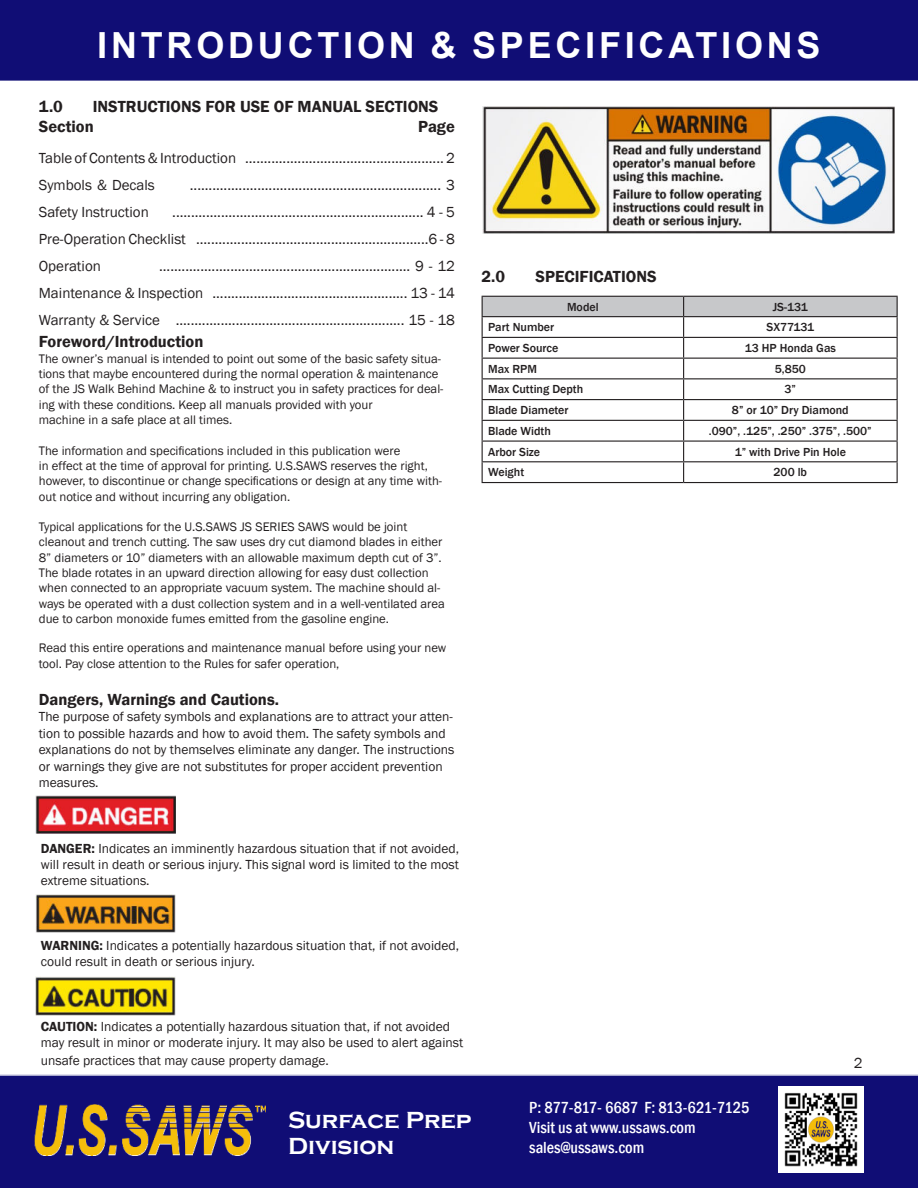
<style>
.page{position:relative;width:918px;height:1188px;background:#fff}
.page>*{position:absolute;margin:0;border:0;box-sizing:border-box;transform-origin:0 0}
.t1{font:700 36px "Arial";letter-spacing:.105em;color:#fff}
.t2{font:700 24px/25.3px "Copperplate Gothic";color:#fff}
.t3{font:600 16.5px/19.8px "Franklin Gothic";color:#231f20}
.t4{font:500 condensed 16.5px/19.8px "Franklin Gothic";color:#fff}
.t5{font:15px/27px "Franklin Gothic";color:#231f20;text-align:justify}
.t6{font:13.5px/16.5px "Franklin Gothic";color:#231f20}
.t7{font:12.75px/15.3px "Franklin Gothic";color:#231f20}
.t8{font:500 12px "Franklin Gothic";color:#231f20}
.s1{font-weight:600}
</style>
<div class="page">
<div style="left:0;top:0;width:918px;height:81px;background:#100d75"></div>
<div style="left:0;top:1074px;width:918px;height:114px;background:#100d75"></div>
<img style="left:778px;top:1087px;width:86px;height:85px">
<img style="left:34px;top:1105px;width:232px;height:50px">
<img style="left:36px;top:795px;width:140px;height:39px">
<img style="left:36px;top:895px;width:140px;height:38px">
<img style="left:36px;top:977px;width:140px;height:38px">
<img style="left:482px;top:106px;width:412px;height:127px">
<hr style="left:482px;top:482px;width:202px;height:1px;background:#231f20">
<svg style="left:482px;top:296px;width:416px;height:186px"></svg>
<hr style="left:684px;top:482px;width:214px;height:1px;background:#231f20">
<h1 class="t1" style="left:97px;top:24px;width:725px">INTRODUCTION &amp; SPECIFICATIONS</h1>
<p class="t3" style="left:39px;top:98px;width:401px;text-indent:54px">INSTRUCTIONS FOR USE OF MANUAL SECTIONS<br>Section</p>
<p class="t3" style="left:39px;top:98px;width:26px">1.0</p>
<p class="t3" style="left:418px;top:117px;width:38px">Page</p>
<p class="t5" style="left:39px;top:145px;width:418px">Table of Contents &amp; Introduction ..................................................... 2<br>Symbols &amp; Decals</p>
<p class="t5" style="left:190px;top:172px;width:267px">................................................................... 3</p>
<p class="t5" style="left:39px;top:199px;width:418px;text-indent:133px">................................................................... 4 - 5<br>Pre-Operation Checklist ..............................................................6 - 8<br>Operation</p>
<p class="t5" style="left:39px;top:199px;width:112px">Safety Instruction</p>
<p class="t5" style="left:39px;top:253px;width:418px;text-indent:120px">................................................................... 9 - 12<br>Maintenance &amp; Inspection .................................................... 13 - 14<br>Warranty &amp; Service ............................................................. 15 - 18</p>
<p class="t3" style="left:39px;top:333px;width:166px">Foreword/Introduction</p>
<p class="t7" style="left:39px;top:352px;width:406px">The owner’s manual is intended to point out some of the basic safety situa&shy;tions that maybe encountered during the normal operation &amp; maintenance of the JS Walk Behind Machine &amp; to instruct you in safety practices for deal&shy;ing with these conditions. Keep all manuals provided with your<br>machine in a safe place at all times.</p>
<p class="t7" style="left:39px;top:443px;width:405px">The information and specifications included in this publication were<br>in effect at the time of approval for printing. U.S.SAWS reserves the right, however, to discontinue or change specifications or design at any time with&shy;out notice and without incurring any obligation.</p>
<p class="t7" style="left:39px;top:520px;width:407px">Typical applications for the U.S.SAWS JS SERIES SAWS would be joint cleanout and trench cutting. The saw uses dry cut diamond blades in either 8” diameters or 10” diameters with an allowable maximum depth cut of 3”.<br>The blade rotates in an upward direction allowing for easy dust collection when connected to an appropriate vacuum system. The machine should al&shy;ways be operated with a dust collection system and in a well-ventilated area due to carbon monoxide fumes emitted from the gasoline engine.</p>
<p class="t7" style="left:39px;top:640px;width:409px;line-height:16.5px">Read this entire operations and maintenance manual before using your new tool. Pay close attention to the Rules for safer operation,</p>
<p class="t3" style="left:39px;top:690px;width:242px">Dangers, Warnings and Cautions.</p>
<p class="t6" style="left:39px;top:709px;width:417px">The purpose of safety symbols and explanations are to attract your atten&shy;tion to possible hazards and how to avoid them. The safety symbols and explanations do not by themselves eliminate any danger. The instructions or warnings they give are not substitutes for proper accident prevention measures.</p>
<p class="t6" style="left:41px;top:841px;width:420px;text-align:justify"><span class="s1">DANGER:</span> Indicates an imminently hazardous situation that if not avoided, will result in death or serious injury. This signal word is limited to the most extreme situations.</p>
<p class="t6" style="left:41px;top:938px;width:420px"><span class="s1">WARNING:</span> Indicates a potentially hazardous situation that, if not avoided, could result in death or serious injury.</p>
<p class="t3" style="left:482px;top:267px;width:25px">2.0</p>
<p class="t3" style="left:536px;top:267px;width:123px">SPECIFICATIONS</p>
<p class="t8" style="left:567px;top:302px;width:33px">Model</p>
<p class="t8" style="left:773px;top:302px;width:37px">JS-131</p>
<p class="t8" style="left:488px;top:322px;width:68px">Part Number</p>
<p class="t8" style="left:767px;top:322px;width:49px">SX77131</p>
<p class="t8" style="left:488px;top:343px;width:72px">Power Source</p>
<p class="t8" style="left:745px;top:343px;width:93px">13 HP Honda Gas</p>
<p class="t8" style="left:488px;top:364px;width:50px">Max RPM</p>
<p class="t8" style="left:775px;top:364px;width:33px">5,850</p>
<p class="t8" style="left:488px;top:384px;width:97px">Max Cutting Depth</p>
<p class="t8" style="left:785px;top:384px;width:13px">3”</p>
<p class="t8" style="left:488px;top:405px;width:82px">Blade Diameter</p>
<p class="t8" style="left:732px;top:405px;width:118px">8” or 10” Dry Diamond</p>
<p class="t8" style="left:488px;top:426px;width:64px">Blade Width</p>
<p class="t8" style="left:709px;top:426px;width:164px">.090”, .125”, .250” .375”, .500”</p>
<p class="t8" style="left:488px;top:447px;width:54px">Arbor Size</p>
<p class="t8" style="left:735px;top:447px;width:113px">1” with Drive Pin Hole</p>
<p class="t8" style="left:488px;top:467px;width:38px">Weight</p>
<p class="t8" style="left:774px;top:467px;width:35px">200 lb</p>
<p class="t6" style="left:41px;top:1019px;width:424px"><span class="s1">CAUTION:</span> Indicates a potentially hazardous situation that, if not avoided may result in minor or moderate injury. It may also be used to alert against</p>
<p class="t6" style="left:41px;top:1053px;width:290px">unsafe practices that may cause property damage.</p>
<p class="t5" style="left:854px;top:1050px;width:10px">2</p>
<h2 class="t2" style="left:288px;top:1107px;width:185px">Surface Prep<br>Division</h2>
<p class="t4" style="left:529px;top:1098px;width:222px">P: 877-817- 6687 F: 813-621-7125<br>Visit us at www.ussaws.com sales@ussaws.com</p>
</div>
